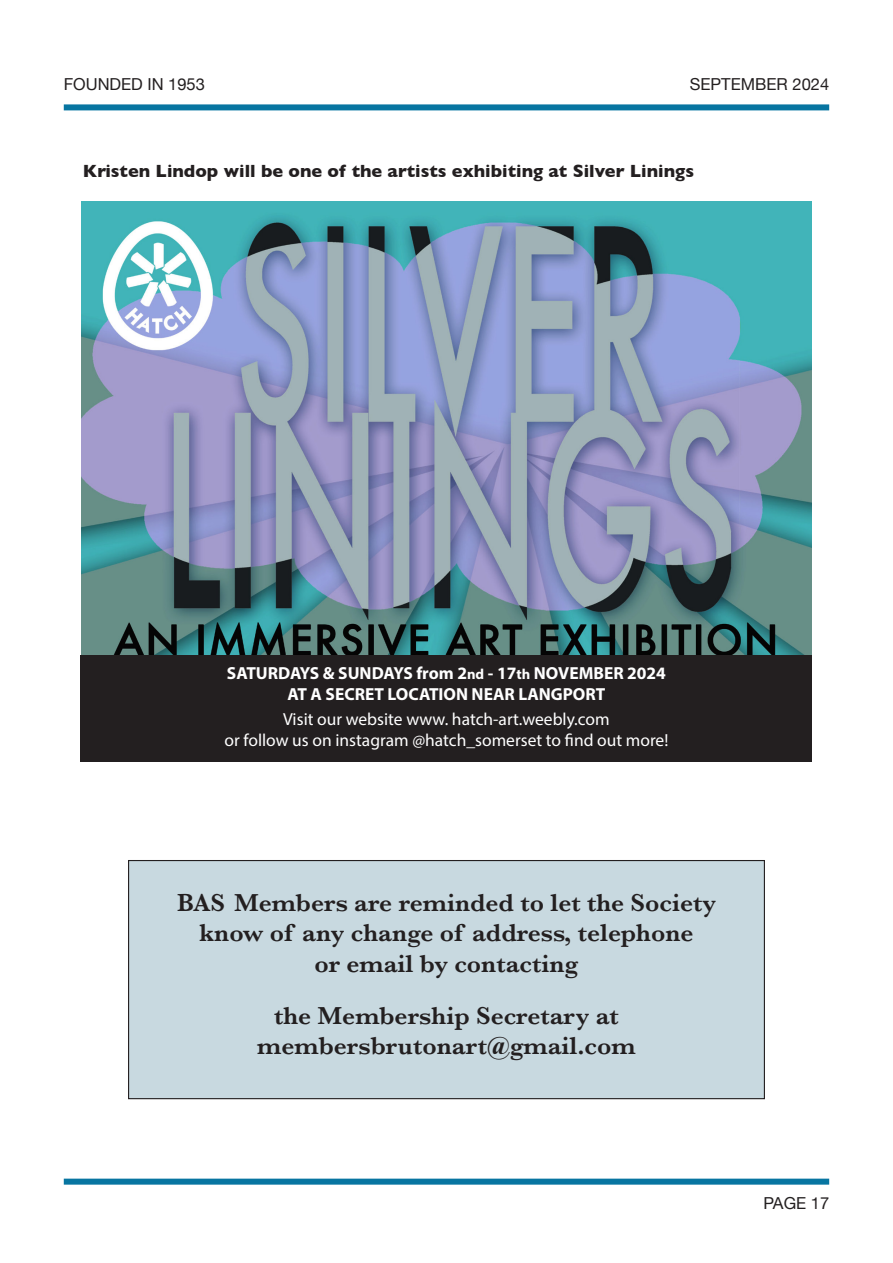
<style>
.page{position:relative;width:893px;height:1263px;background:#fff}
.page>*{position:absolute;margin:0;border:0;box-sizing:border-box;transform-origin:0 0}
.t1{font:600 25.5px/30.6px "Baskerville";color:#231f20;text-align:center}
.t2{font:700 18px "Gill Sans";color:#231f20}
.t3{font:17.4px "Myriad Pro";color:#fff}
.t4{font:700 17.4px "Myriad Pro";color:#fff}
.t5{font:16.5px "Helvetica Neue";color:#231f20}
.s1{font-size:14.55px}
</style>
<div class="page">
<div style="left:64px;top:104px;width:765px;height:6px;background:#0775a1"></div>
<div style="left:64px;top:1178px;width:765px;height:6px;background:#0775a1"></div>
<img style="left:81px;top:201px;width:731px;height:454px">
<div style="left:80px;top:656px;width:732px;height:106px;background:#231f20"></div>
<div style="left:129px;top:860px;width:635px;height:239px;background:#c8d9e0"></div>
<div style="left:128px;top:860px;width:637px;height:239px;border:1px solid #231f20"></div>
<p class="t5" style="left:64px;top:72px;width:143px">FOUNDED IN 1953</p>
<p class="t5" style="left:690px;top:72px;width:141px">SEPTEMBER 2024</p>
<p class="t2" style="left:83px;top:157px;width:613px">Kristen Lindop will be one of the artists exhibiting at Silver Linings</p>
<p class="t4" style="left:227px;top:662px;width:440px">SATURDAYS &amp; SUNDAYS from 2<span class="s1">nd</span> - 17<span class="s1">th</span> NOVEMBER 2024</p>
<p class="t4" style="left:288px;top:683px;width:319px">AT A SECRET LOCATION NEAR LANGPORT</p>
<p class="t3" style="left:283px;top:709px;width:328px">Visit our website www. hatch-art.weebly.com</p>
<p class="t3" style="left:225px;top:730px;width:445px">or follow us on instagram @hatch_somerset to find out more!</p>
<p class="t1" style="left:177px;top:887px;width:540px">BAS Members are reminded to let the Society know of any change of address, telephone</p>
<p class="t1" style="left:315px;top:948px;width:265px">or email by contacting</p>
<p class="t1" style="left:274px;top:1000px;width:346px">the Membership Secretary at</p>
<p class="t1" style="left:257px;top:1030px;width:380px">membersbrutonart@gmail.com</p>
<p class="t5" style="left:763px;top:1191px;width:67px">PAGE 17</p>
</div>
